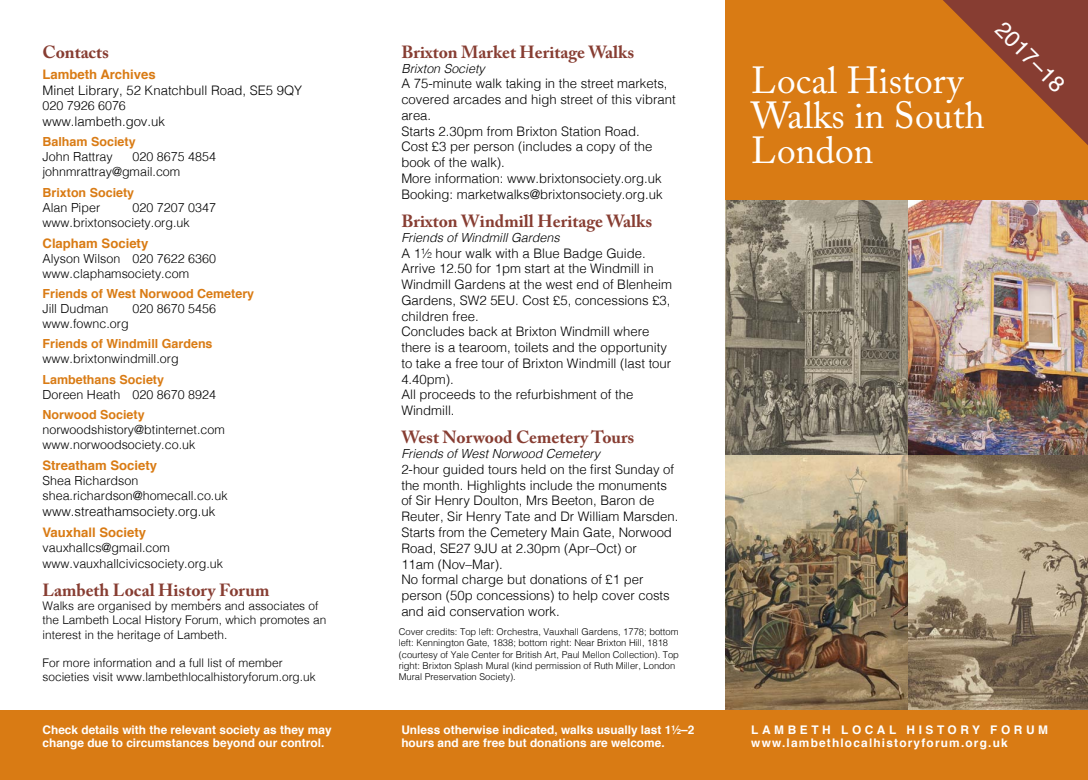
<style>
.page{position:relative;width:1088px;height:780px;background:#fff}
.page>*{position:absolute;margin:0;border:0;box-sizing:border-box;transform-origin:0 0}
.t1{font:37.5px/35px "Adobe Caslon Pro";color:#fff}
.t2{font:22.5px "Helvetica";color:#fff}
.Regular_walks_subtit{font:700 17.5px "Adobe Caslon Pro";color:#873d32}
.contacts_details{font:300 13.12px/15.8px "Helvetica";color:#000}
.Contacts_name{font:700 13.12px "Helvetica";color:#d97b14}
.contacts_details-2{font:300 12.5px "Helvetica";color:#000}
.Contacts_name-2{font:700 12.5px "Helvetica";color:#d97b14}
.back_cover_blurb{font:italic 300 12.5px "Helvetica";color:#000}
.contacts_details-3{font:300 11.88px/14.2px "Helvetica";color:#000}
.Footer_strap{font:700 11.88px/13.1px "Helvetica";color:#fff}
.Footer_strap-2{font:700 11.88px "Helvetica";letter-spacing:.1em;color:#fff}
.Footer_strap-3{font:700 11.88px "Helvetica";letter-spacing:.3em;color:#fff}
.Credits{font:300 9.38px/11.2px "Helvetica";color:#000}
</style>
<div class="page">
<img style="left:907px;top:200px;width:181px;height:510px">
<img style="left:725px;top:200px;width:182px;height:510px">
<div style="left:725px;top:0;width:363px;height:200px;background:#d97b14"></div>
<svg style="left:943px;top:0;width:145px;height:145px"></svg>
<div style="left:0;top:710px;width:1088px;height:70px;background:#d97b14"></div>
<p class="Regular_walks_subtit" style="left:43px;top:42px;width:68px">Contacts</p>
<p class="Contacts_name" style="left:43px;top:64px;width:115px">Lambeth Archives</p>
<p class="contacts_details" style="left:43px;top:82px;width:261px">Minet Library, 52 Knatchbull Road, SE5 9QY</p>
<p class="contacts_details-2" style="left:43px;top:95px;width:85px">020 7926 6076</p>
<p class="contacts_details" style="left:43px;top:112px;width:124px">www.lambeth.gov.uk</p>
<p class="Contacts_name-2" style="left:43px;top:132px;width:95px">Balham Society</p>
<p class="contacts_details-2" style="left:43px;top:146px;width:72px">John Rattray</p>
<p class="contacts_details-2" style="left:133px;top:146px;width:85px">020 8675 4854</p>
<p class="contacts_details-2" style="left:43px;top:161px;width:139px">johnmrattray@gmail.com</p>
<p class="Contacts_name-2" style="left:43px;top:182px;width:93px">Brixton Society</p>
<p class="contacts_details-2" style="left:43px;top:196px;width:59px">Alan Piper</p>
<p class="contacts_details-2" style="left:133px;top:196px;width:85px">020 7207 0347</p>
<p class="contacts_details-2" style="left:43px;top:211px;width:149px">www.brixtonsociety.org.uk</p>
<p class="Contacts_name" style="left:43px;top:232px;width:107px">Clapham Society</p>
<p class="contacts_details-2" style="left:43px;top:247px;width:175px">Alyson Wilson 020 7622 6360</p>
<p class="contacts_details-2" style="left:43px;top:262px;width:148px">www.claphamsociety.com</p>
<p class="Contacts_name-2" style="left:43px;top:283px;width:213px">Friends of West Norwood Cemetery</p>
<p class="contacts_details-2" style="left:43px;top:298px;width:67px">Jill Dudman</p>
<p class="contacts_details-2" style="left:133px;top:298px;width:85px">020 8670 5456</p>
<p class="contacts_details-2" style="left:43px;top:313px;width:88px">www.fownc.org</p>
<p class="Contacts_name-2" style="left:43px;top:334px;width:172px">Friends of Windmill Gardens</p>
<p class="contacts_details-2" style="left:43px;top:348px;width:138px">www.brixtonwindmill.org</p>
<p class="Contacts_name-2" style="left:43px;top:369px;width:123px">Lambethans Society</p>
<p class="contacts_details-2" style="left:43px;top:383px;width:175px">Doreen Heath 020 8670 8924</p>
<p class="Contacts_name-2" style="left:43px;top:404px;width:104px">Norwood Society</p>
<p class="contacts_details-2" style="left:43px;top:419px;width:184px">norwoodshistory@btinternet.com</p>
<p class="contacts_details-2" style="left:43px;top:434px;width:154px">www.norwoodsociety.co.uk</p>
<p class="Contacts_name" style="left:43px;top:455px;width:116px">Streatham Society</p>
<p class="contacts_details-2" style="left:43px;top:470px;width:97px">Shea Richardson</p>
<p class="contacts_details-2" style="left:43px;top:485px;width:187px">shea.richardson@homecall.co.uk</p>
<p class="contacts_details" style="left:43px;top:502px;width:174px">www.streathamsociety.org.uk</p>
<p class="Contacts_name" style="left:43px;top:521px;width:105px">Vauxhall Society</p>
<p class="contacts_details-2" style="left:43px;top:537px;width:129px">vauxhallcs@gmail.com</p>
<p class="contacts_details-2" style="left:43px;top:552px;width:182px">www.vauxhallcivicsociety.org.uk</p>
<p class="Regular_walks_subtit" style="left:43px;top:579px;width:228px">Lambeth Local History Forum</p>
<p class="contacts_details-3" style="left:43px;top:598px;width:285px">Walks are organised by members and associates of the Lambeth Local History Forum, which promotes an interest in the heritage of Lambeth.</p>
<p class="contacts_details-3" style="left:43px;top:655px;width:275px">For more information and a full list of member societies visit www.lambethlocalhistoryforum.org.uk</p>
<p class="Regular_walks_subtit" style="left:401px;top:41px;width:234px">Brixton Market Heritage Walks</p>
<p class="back_cover_blurb" style="left:401px;top:57px;width:85px">Brixton Society</p>
<p class="contacts_details" style="left:401px;top:75px;width:276px">A 75-minute walk taking in the street markets, covered arcades and high street of this vibrant area.</p>
<p class="contacts_details" style="left:401px;top:122px;width:240px">Starts 2.30pm from Brixton Station Road.</p>
<p class="contacts_details" style="left:401px;top:138px;width:252px">Cost £3 per person (includes a copy of the book of the walk).</p>
<p class="contacts_details" style="left:401px;top:169px;width:262px">More information: www.brixtonsociety.org.uk</p>
<p class="contacts_details" style="left:401px;top:185px;width:263px">Booking: marketwalks@brixtonsociety.org.uk</p>
<p class="Regular_walks_subtit" style="left:401px;top:210px;width:252px">Brixton Windmill Heritage Walks</p>
<p class="back_cover_blurb" style="left:401px;top:227px;width:160px">Friends of Windmill Gardens</p>
<p class="contacts_details" style="left:401px;top:244px;width:246px">A 1½ hour walk with a Blue Badge Guide.</p>
<p class="contacts_details" style="left:401px;top:260px;width:272px">Arrive 12.50 for 1pm start at the Windmill in Windmill Gardens at the west end of Blenheim Gardens, SW2 5EU. Cost £5, concessions £3, children free.</p>
<p class="contacts_details" style="left:401px;top:323px;width:271px">Concludes back at Brixton Windmill where there is a tearoom, toilets and the opportunity to take a free tour of Brixton Windmill (last tour 4.40pm).</p>
<p class="contacts_details" style="left:401px;top:386px;width:233px">All proceeds to the refurbishment of the<br>Windmill.</p>
<p class="Regular_walks_subtit" style="left:401px;top:427px;width:234px">West Norwood Cemetery Tours</p>
<p class="back_cover_blurb" style="left:401px;top:443px;width:200px">Friends of West Norwood Cemetery</p>
<p class="contacts_details" style="left:401px;top:460px;width:279px">2-hour guided tours held on the first Sunday of the month. Highlights include the monuments of Sir Henry Doulton, Mrs Beeton, Baron de Reuter, Sir Henry Tate and Dr William Marsden.</p>
<p class="contacts_details" style="left:401px;top:523px;width:272px">Starts from the Cemetery Main Gate, Norwood<br>Road, SE27 9JU at 2.30pm (Apr–Oct) or<br>11am (Nov–Mar).</p>
<p class="contacts_details" style="left:401px;top:570px;width:270px">No formal charge but donations of £1 per person (50p concessions) to help cover costs and aid conservation work.</p>
<p class="Credits" style="left:399px;top:625px;width:282px">Cover credits: Top left: Orchestra, Vauxhall Gardens, 1778; bottom left: Kennington Gate, 1838; bottom right: Near Brixton Hill, 1818 (courtesy of Yale Center for British Art, Paul Mellon Collection). Top right: Brixton Splash Mural (kind permission of Ruth Miller, London Mural Preservation Society).</p>
<p class="Footer_strap" style="left:43px;top:723px;width:291px">Check details with the relevant society as they may change due to circumstances beyond our control.</p>
<p class="Footer_strap" style="left:401px;top:723px;width:295px">Unless otherwise indicated, walks usually last 1½–2 hours and are free but donations are welcome.</p>
<p class="t1" style="left:751px;top:63px;width:235px">Local History<br>Walks in South<br>London</p>
<p class="t2" style="left:1011px;top:14px;width:89px;rotate:45deg">2017–18</p>
<p class="Footer_strap-3" style="left:751px;top:720px;width:298px">LAMBETH LOCAL HISTORY FORUM</p>
<p class="Footer_strap-2" style="left:751px;top:733px;width:258px">www.lambethlocalhistoryforum.org.uk</p>
</div>
